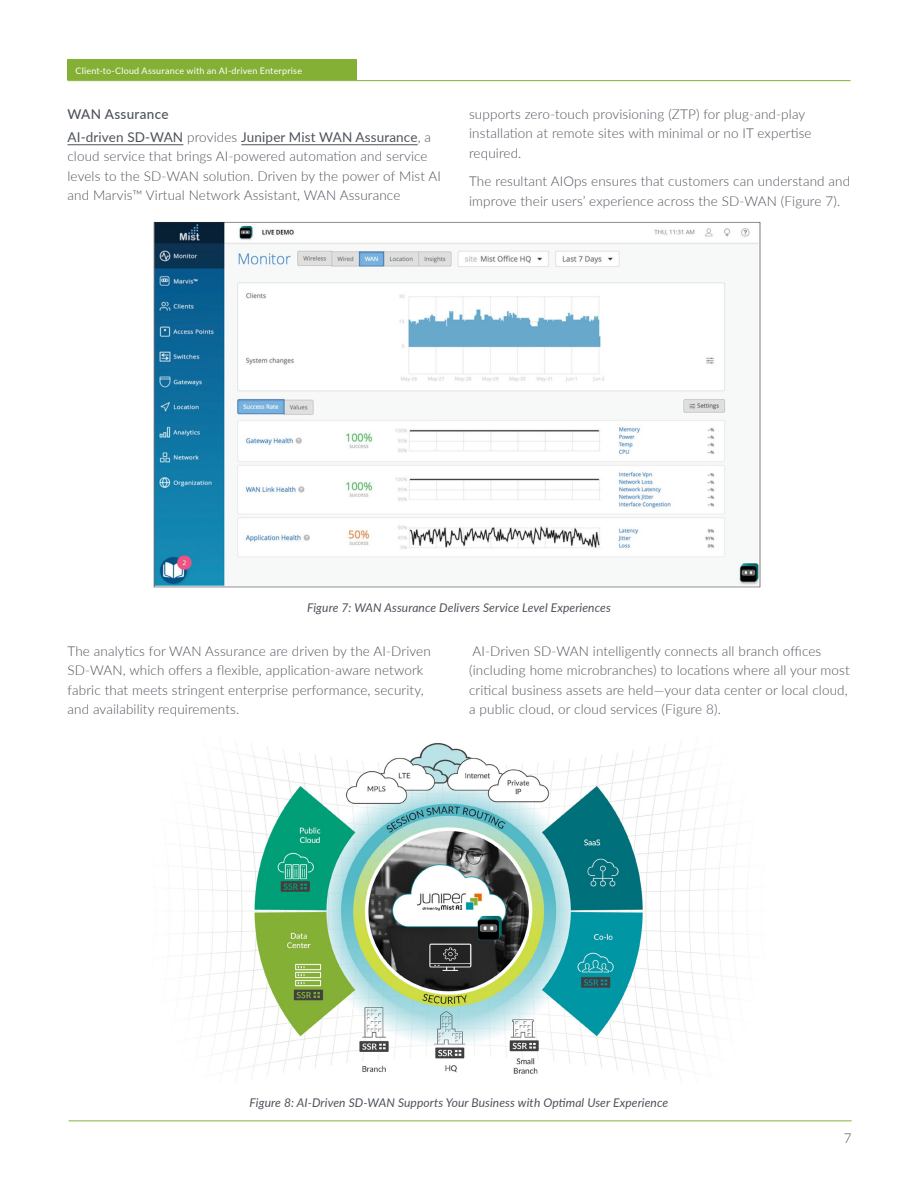
<style>
.page{position:relative;width:918px;height:1188px;background:#fff}
.page>*{position:absolute;margin:0;border:0;box-sizing:border-box;transform-origin:0 0}
.t1{font:300 13.5px/19.5px "Lato";letter-spacing:.01em;color:#4d525a}
.t2{font:500 13.5px "Lato";letter-spacing:.02em;color:#4d525a}
.Figure_Caption{font:italic 12px "Lato";letter-spacing:.01em;color:#4d525a}
.t3{font:9px "Lato";letter-spacing:.025em;color:#fff}
.s1{font-weight:400}
</style>
<div class="page">
<hr style="left:69px;top:1120px;width:783px;height:1px;background:#84b135">
<hr style="left:68px;top:80px;width:782px;height:1px;background:#84b135">
<div style="left:68px;top:60px;width:289px;height:20px;background:#84b135"></div>
<hr style="left:68px;top:144px;width:115px;height:1px;background:#4d525a">
<hr style="left:241px;top:144px;width:177px;height:1px;background:#4d525a">
<img style="left:153px;top:221px;width:608px;height:367px">
<img style="left:182px;top:743px;width:551px;height:333px">
<p class="t3" style="left:76px;top:64px;width:228px">Client-to-Cloud Assurance with an AI-driven Enterprise</p>
<h2 class="t2" style="left:68px;top:104px;width:103px">WAN Assurance</h2>
<p class="t1" style="left:68px;top:127px;width:375px"><span class="s1">AI-driven SD-WAN</span> provides <span class="s1">Juniper Mist WAN Assurance</span>, a cloud service that brings AI-powered automation and service levels to the SD-WAN solution. Driven by the power of Mist AI and Marvis™ Virtual Network Assistant, WAN Assurance</p>
<p class="t1" style="left:469px;top:104px;width:344px">supports zero-touch provisioning (ZTP) for plug-and-play installation at remote sites with minimal or no IT expertise required.</p>
<p class="t1" style="left:469px;top:171px;width:383px">The resultant AIOps ensures that customers can understand and improve their users’ experience across the SD-WAN (Figure 7).</p>
<p class="Figure_Caption" style="left:307px;top:599px;width:305px">Figure 7: WAN Assurance Delivers Service Level Experiences</p>
<p class="t1" style="left:68px;top:641px;width:365px">The analytics for WAN Assurance are driven by the AI-Driven SD-WAN, which offers a flexible, application-aware network fabric that meets stringent enterprise performance, security, and availability requirements.</p>
<p class="t1" style="left:469px;top:641px;width:382px">AI-Driven SD-WAN intelligently connects all branch offices (including home microbranches) to locations where all your most critical business assets are held—your data center or local cloud, a public cloud, or cloud services (Figure 8).</p>
<p class="Figure_Caption" style="left:250px;top:1094px;width:420px">Figure 8: AI-Driven SD-WAN Supports Your Business with Optimal User Experience</p>
<p class="t1" style="left:844px;top:1128px;width:9px">7</p>
</div>
